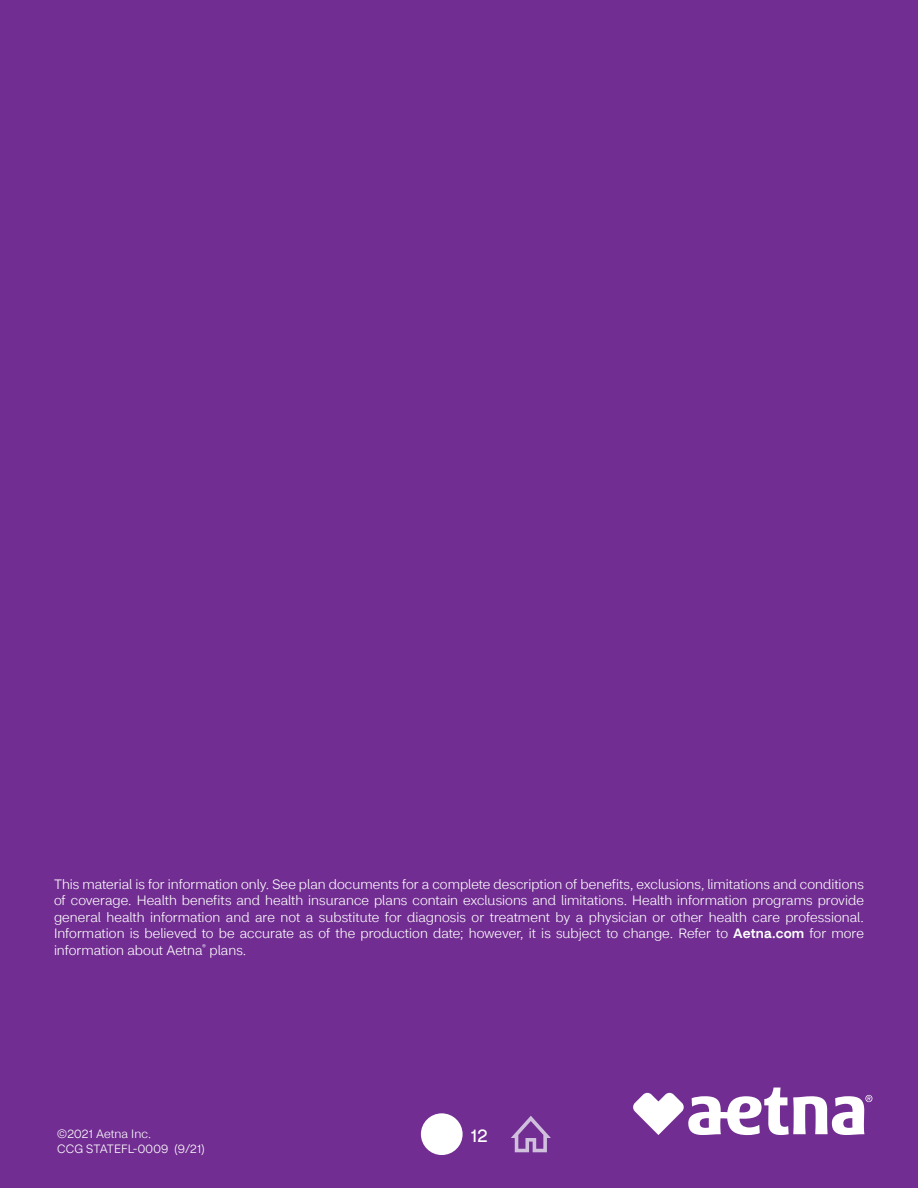
<style>
.page{position:relative;width:918px;height:1188px;background:#712d91}
.page>*{position:absolute;margin:0;border:0;box-sizing:border-box;transform-origin:0 0}
.t1{font:18px "CVS Health Sans";color:#fff}
.t2{font:300 13.5px/16.5px "CVS Health Sans";color:#fff;text-align:justify}
.t3{font:300 12px "CVS Health Sans";letter-spacing:.005em;color:#fff}
.s1{font-weight:500}
</style>
<div class="page">
<svg style="left:633px;top:1088px;width:239px;height:47px"></svg>
<div style="left:421px;top:1113px;width:42px;height:42px;background:#fff;border-radius:50%"></div>
<svg style="left:511px;top:1116px;width:40px;height:36px"></svg>
<p class="t2" style="left:54px;top:876px;width:812px">This material is for information only. See plan documents for a complete description of benefits, exclusions, limitations and conditions of coverage. Health benefits and health insurance plans contain exclusions and limitations. Health information programs provide general health information and are not a substitute for diagnosis or treatment by a physician or other health care professional.<br>Information is believed to be accurate as of the production date; however, it is subject to change. Refer to <span class="s1">Aetna.com</span> for more information about Aetna<sup>®</sup> plans.</p>
<p class="t3" style="left:57px;top:1127px;width:95px">©2021 Aetna Inc.</p>
<p class="t3" style="left:57px;top:1142px;width:149px">CCG STATEFL-0009 (9/21)</p>
<h1 class="t1" style="left:470px;top:1124px;width:19px">12</h1>
</div>
